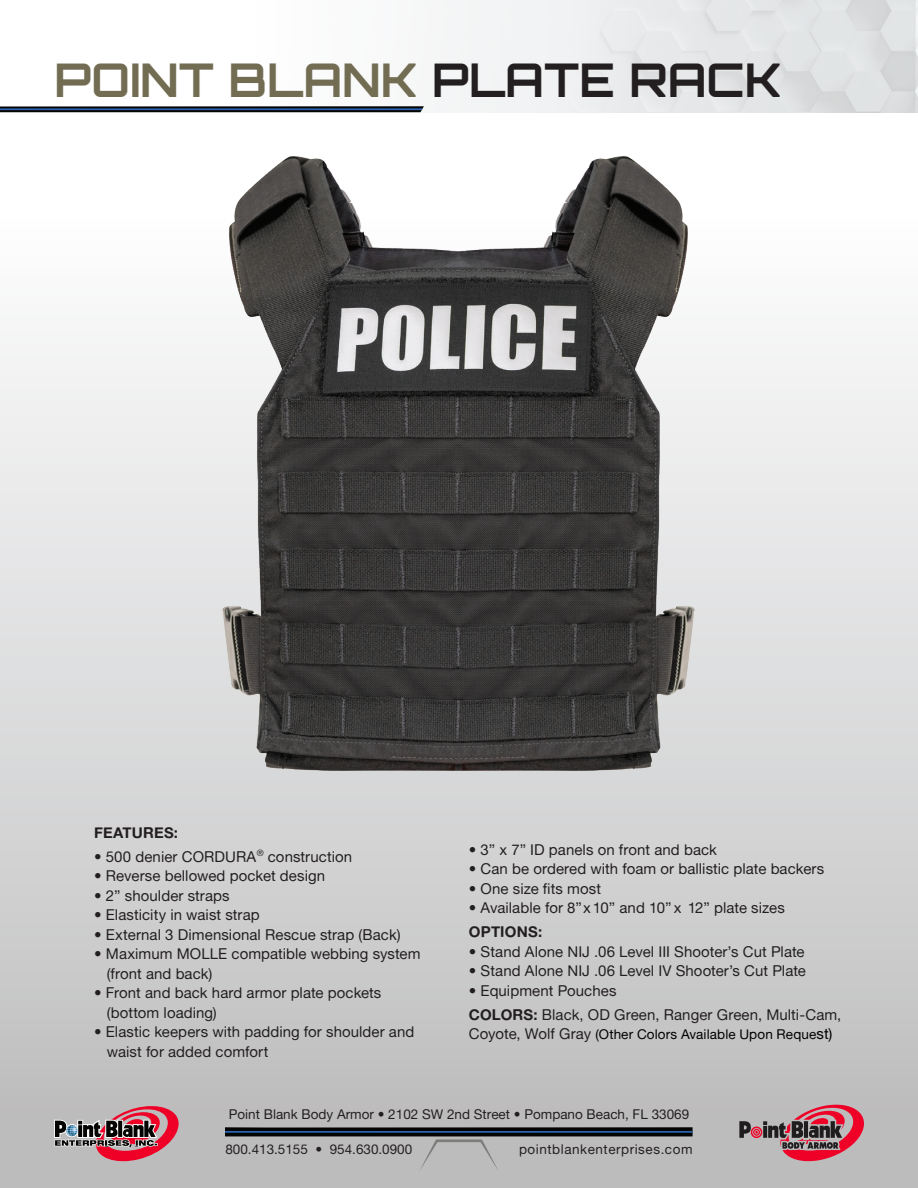
<style>
.page{position:relative;width:918px;height:1188px;background:#fff}
.page>*{position:absolute;margin:0;border:0;box-sizing:border-box;transform-origin:0 0}
.t1{font:700 46.5px "Orbitron";color:#716c52}
.Body_Copy{font:15px/19.5px "Alte Haas Grotesk";letter-spacing:.005em;color:#231f20}
.Body_Copy-2{font:15px "Alte Haas Grotesk Bold";letter-spacing:.01em;color:#231f20}
.t2{font:13.5px "Alte Haas Grotesk";color:#231f20}
.Body_Copy-3{font:13.5px "Alte Haas Grotesk";letter-spacing:.01em;color:#000}
.t3{font:13.5px "Alte Haas Grotesk";letter-spacing:.04em;color:#231f20}
.s1{color:#231f20}
.s2{font-family:"Alte Haas Grotesk Bold"}
.s3{font-size:15px;color:#231f20}
.s4{font-size:15px}
</style>
<div class="page">
<div style="left:0;top:0;width:918px;height:1188px;background:linear-gradient(to bottom,#fff,#bcbcbd)"></div>
<img style="left:237px;top:0;width:681px;height:113px">
<svg style="left:225px;top:1127px;width:468px;height:45px;background:#989a9c"></svg>
<svg style="left:54px;top:1106px;width:125px;height:55px;background:#ac757e"></svg>
<svg style="left:739px;top:1105px;width:125px;height:56px;background:#ad767f"></svg>
<svg style="left:0;top:106px;width:424px;height:6px;background:#203046"></svg>
<img style="left:172px;top:126px;width:574px;height:693px">
<p class="t1" style="left:55px;top:52px;width:729px">POINT BLANK <span class="s1">PLATE RACK</span></p>
<p class="Body_Copy-2" style="left:94px;top:823px;width:85px">FEATURES:</p>
<p class="Body_Copy" style="left:94px;top:846px;width:259px">• 500 denier CORDURA<sup>®</sup> construction</p>
<p class="Body_Copy" style="left:94px;top:866px;width:232px">• Reverse bellowed pocket design</p>
<p class="Body_Copy" style="left:94px;top:885px;width:137px">• 2” shoulder straps</p>
<p class="Body_Copy" style="left:94px;top:905px;width:167px">• Elasticity in waist strap</p>
<p class="Body_Copy" style="left:94px;top:924px;width:308px">• External 3 Dimensional Rescue strap (Back)</p>
<p class="Body_Copy" style="left:107px;top:944px;width:315px;text-indent:-13px">• Maximum MOLLE compatible webbing system (front and back)</p>
<p class="Body_Copy" style="left:107px;top:983px;width:276px;text-indent:-13px">• Front and back hard armor plate pockets (bottom loading)</p>
<p class="Body_Copy" style="left:107px;top:1022px;width:309px;text-indent:-13px">• Elastic keepers with padding for shoulder and waist for added comfort</p>
<p class="Body_Copy" style="left:469px;top:839px;width:250px">• 3” x 7” ID panels on front and back</p>
<p class="Body_Copy" style="left:469px;top:859px;width:357px">• Can be ordered with foam or ballistic plate backers</p>
<p class="Body_Copy" style="left:469px;top:878px;width:134px">• One size fits most</p>
<p class="Body_Copy" style="left:469px;top:896px;width:317px;line-height:24px">• Available for 8” x10” and 10” x 12” plate sizes<br><span class="s2">OPTIONS:</span></p>
<p class="Body_Copy" style="left:469px;top:941px;width:337px">• Stand Alone NIJ .06 Level III Shooter’s Cut Plate</p>
<p class="Body_Copy" style="left:469px;top:961px;width:339px">• Stand Alone NIJ .06 Level IV Shooter’s Cut Plate</p>
<p class="Body_Copy" style="left:469px;top:978px;width:374px;line-height:24px">• Equipment Pouches<br><span class="s2">COLORS:</span> Black, OD Green, Ranger Green, Multi-Cam,</p>
<p class="Body_Copy-3" style="left:469px;top:1026px;width:365px"><span class="s3">Coyote, Wolf Gray</span> (Other Colors Available Upon Reque<span class="s4">st)</span></p>
<p class="t2" style="left:229px;top:1106px;width:462px">Point Blank Body Armor • 2102 SW 2nd Street • Pompano Beach, FL 33069</p>
<p class="t2" style="left:225px;top:1141px;width:188px">800.413.5155 • 954.630.0900</p>
<p class="t3" style="left:519px;top:1141px;width:175px">pointblankenterprises.com</p>
</div>
